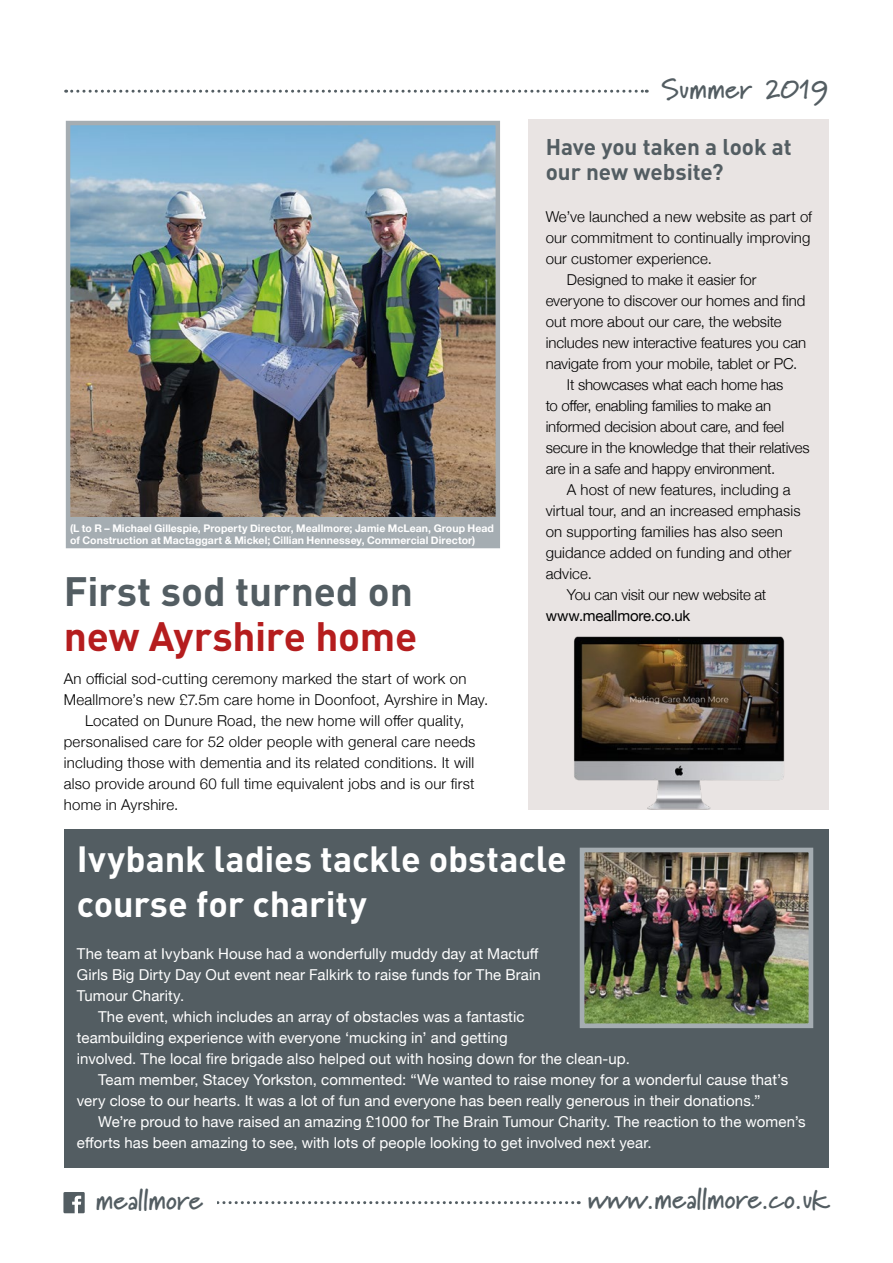
<style>
.page{position:relative;width:893px;height:1263px;background:#fff}
.page>*{position:absolute;margin:0;border:0;box-sizing:border-box;transform-origin:0 0}
.t1{font:700 40.5px "DIN";letter-spacing:-.005em;color:#535d62}
.t2{font:700 40.5px "DIN";letter-spacing:-.005em;color:#b51d1e}
.t3{font:700 36px/45px "DIN";color:#fff}
.t4{font:700 27.6px "Marydale";color:#535d62}
.t5{font:700 22.5px/25.5px "DIN";color:#535d62}
.t6{font:300 15px "Helvetica Neue";letter-spacing:.005em;color:#000}
.t7{font:15px/21px "Helvetica Neue";letter-spacing:.005em;color:#fff}
.t8{font:300 15px "Helvetica Neue";letter-spacing:-.015em;color:#000}
.t9{font:15px "Helvetica Neue";letter-spacing:-.01em;color:#000}
.t10{font:700 10.5px/12px "Helvetica Neue";letter-spacing:.005em;color:#fff}
</style>
<div class="page">
<svg style="left:66px;top:90px;width:581px;height:3px"></svg>
<img style="left:71px;top:126px;width:424px;height:391px">
<div style="left:66px;top:121px;width:434px;height:427px;border:4px solid #a5adb2"></div>
<div style="left:64px;top:829px;width:765px;height:339px;background:#535d62"></div>
<img style="left:586px;top:854px;width:221px;height:168px">
<div style="left:580px;top:848px;width:233px;height:180px;border:5px solid #a5adb2"></div>
<svg style="left:63px;top:1192px;width:516px;height:21px"></svg>
<div style="left:529px;top:119px;width:300px;height:690px;background:#e9e4e3"></div>
<img style="left:573px;top:636px;width:212px;height:174px">
<div style="left:66px;top:517px;width:432px;height:31px;background:#a5adb2"></div>
<h3 class="t4" style="left:662px;top:72px;width:168px">Summer 2019</h3>
<h3 class="t5" style="left:546px;top:133px;width:248px">Have you taken a look at our new website?</h3>
<p class="t6" style="left:546px;top:205px;width:268px">We’ve launched a new website as part of</p>
<p class="t6" style="left:546px;top:226px;width:266px">our commitment to continually improving</p>
<p class="t6" style="left:546px;top:247px;width:168px">our customer experience.</p>
<p class="t6" style="left:567px;top:268px;width:191px">Designed to make it easier for</p>
<p class="t6" style="left:546px;top:289px;width:261px">everyone to discover our homes and find</p>
<p class="t6" style="left:546px;top:310px;width:237px">out more about our care, the website</p>
<p class="t6" style="left:546px;top:331px;width:262px">includes new interactive features you can</p>
<p class="t6" style="left:546px;top:352px;width:253px">navigate from your mobile, tablet or PC.</p>
<p class="t6" style="left:567px;top:373px;width:218px">It showcases what each home has</p>
<p class="t8" style="left:546px;top:394px;width:227px">to offer, enabling families to make an</p>
<p class="t6" style="left:546px;top:415px;width:240px">informed decision about care, and feel</p>
<p class="t8" style="left:546px;top:436px;width:266px">secure in the knowledge that their relatives</p>
<p class="t8" style="left:546px;top:457px;width:231px">are in a safe and happy environment.</p>
<p class="t6" style="left:567px;top:478px;width:225px">A host of new features, including a</p>
<p class="t6" style="left:546px;top:499px;width:256px">virtual tour, and an increased emphasis</p>
<p class="t6" style="left:546px;top:520px;width:239px">on supporting families has also seen</p>
<p class="t6" style="left:546px;top:541px;width:247px">guidance added on funding and other</p>
<p class="t6" style="left:546px;top:562px;width:48px">advice.</p>
<p class="t6" style="left:567px;top:583px;width:201px">You can visit our new website at</p>
<p class="t9" style="left:546px;top:605px;width:146px">www.meallmore.co.uk</p>
<p class="t10" style="left:70px;top:522px;width:425px">(L to R – Michael Gillespie, Property Director, Meallmore; Jamie McLean, Group Head of Construction at Mactaggart &amp; Mickel; Cillian Hennessey, Commercial Director)</p>
<h1 class="t1" style="left:64px;top:565px;width:351px">First sod turned on</h1>
<h1 class="t2" style="left:64px;top:610px;width:355px">new Ayrshire home</h1>
<p class="t6" style="left:64px;top:667px;width:404px">An official sod-cutting ceremony marked the start of work on</p>
<p class="t6" style="left:64px;top:688px;width:426px">Meallmore’s new £7.5m care home in Doonfoot, Ayrshire in May.</p>
<p class="t6" style="left:85px;top:709px;width:381px">Located on Dunure Road, the new home will offer quality,</p>
<p class="t6" style="left:64px;top:730px;width:413px">personalised care for 52 older people with general care needs</p>
<p class="t6" style="left:64px;top:751px;width:412px">including those with dementia and its related conditions. It will</p>
<p class="t6" style="left:64px;top:772px;width:412px">also provide around 60 full time equivalent jobs and is our first</p>
<p class="t6" style="left:64px;top:793px;width:116px">home in Ayrshire.</p>
<h2 class="t3" style="left:77px;top:835px;width:492px">Ivybank ladies tackle obstacle course for charity</h2>
<p class="t7" style="left:77px;top:944px;width:465px">The team at Ivybank House had a wonderfully muddy day at Mactuff<br>Girls Big Dirty Day Out event near Falkirk to raise funds for The Brain<br>Tumour Charity.</p>
<p class="t7" style="left:98px;top:1007px;width:428px">The event, which includes an array of obstacles was a fantastic</p>
<p class="t7" style="left:77px;top:1028px;width:432px">teambuilding experience with everyone ‘mucking in’ and getting</p>
<p class="t7" style="left:77px;top:1049px;width:554px">involved. The local fire brigade also helped out with hosing down for the clean-up.</p>
<p class="t7" style="left:98px;top:1070px;width:692px">Team member, Stacey Yorkston, commented: “We wanted to raise money for a wonderful cause that’s</p>
<p class="t7" style="left:77px;top:1091px;width:685px">very close to our hearts. It was a lot of fun and everyone has been really generous in their donations.”</p>
<p class="t7" style="left:98px;top:1112px;width:709px">We’re proud to have raised an amazing £1000 for The Brain Tumour Charity. The reaction to the women’s</p>
<p class="t7" style="left:77px;top:1133px;width:576px">efforts has been amazing to see, with lots of people looking to get involved next year.</p>
<h3 class="t4" style="left:96px;top:1183px;width:109px">meallmore</h3>
<h3 class="t4" style="left:588px;top:1182px;width:242px">www.meallmore.co.uk</h3>
</div>
